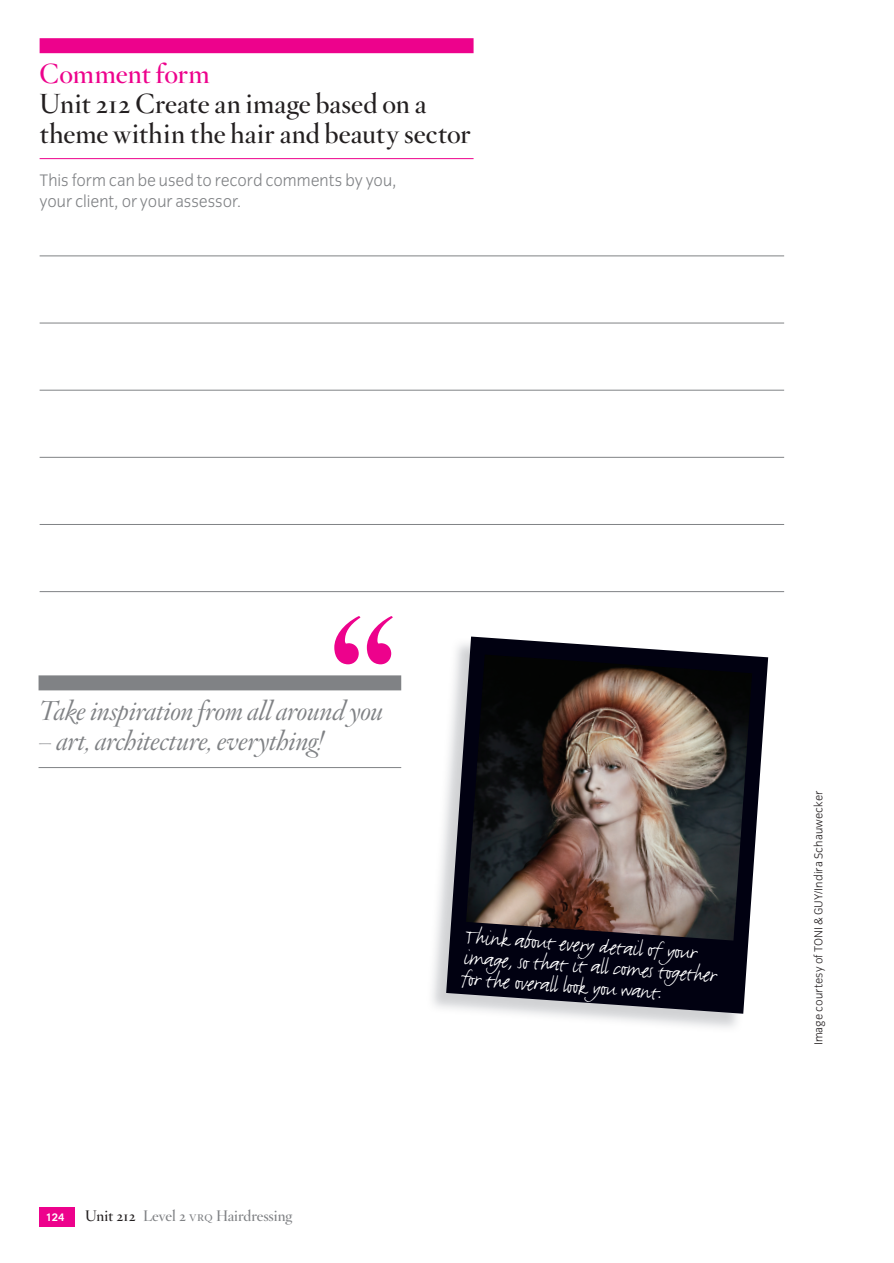
<style>
.page{position:relative;width:894px;height:1263px;background:#fff}
.page>*{position:absolute;margin:0;border:0;box-sizing:border-box;transform-origin:0 0}
.t1{font:189px "Hoefler Titling HTF Sm Roman";color:#ed028c}
.t2{font:27px/30px "Hoefler Titling HTF Sm Roman";letter-spacing:.01em;color:#231f20}
.t3{font:italic 300 27px "Hoefler Titling";letter-spacing:-.015em;color:#808285}
.t4{font:27px "Hoefler Titling HTF Sm Roman";letter-spacing:.005em;color:#ed028c}
.t5{font:24px/21px "Justlefthand";color:#fff}
.t6{font:300 17.25px/20.7px "Congress Sans";letter-spacing:-.005em;color:#808285}
.t7{font:15px "Hoefler Titling HTF Sm Roman";color:#808285}
.t8{font:300 12px "Congress Sans";letter-spacing:.015em;color:#231f20}
.t9{font:700 11.25px "Congress Sans";color:#fff}
.s1{color:#231f20}
.s2{font-family:"Hoefler Titling HTF Lt SC"}
</style>
<div class="page">
<div style="left:40px;top:1207px;width:35px;height:19px;background:#ed028c"></div>
<div style="left:40px;top:38px;width:433px;height:15px;background:#ed028c"></div>
<hr style="left:40px;top:158px;width:433px;height:1px;background:#ed028c">
<hr style="left:40px;top:255px;width:744px;height:1px;background:#808285">
<hr style="left:40px;top:323px;width:744px;height:1px;background:#808285">
<hr style="left:40px;top:390px;width:744px;height:1px;background:#808285">
<hr style="left:40px;top:457px;width:744px;height:1px;background:#808285">
<hr style="left:40px;top:524px;width:744px;height:1px;background:#808285">
<hr style="left:40px;top:591px;width:744px;height:1px;background:#808285">
<div style="left:39px;top:675px;width:362px;height:15px;background:#808285"></div>
<hr style="left:39px;top:767px;width:362px;height:1px;background:#808285">
<img style="left:432px;top:803px;width:312px;height:225px">
<svg style="left:446px;top:636px;width:322px;height:377px;fill:#010111"></svg>
<img style="left:466px;top:654px;width:286px;height:286px">
<p class="t4" style="left:40px;top:56px;width:171px">Comment form</p>
<p class="t2" style="left:40px;top:88px;width:432px">Unit 212 Create an image based on a theme within the hair and beauty sector</p>
<p class="t6" style="left:40px;top:170px;width:358px">This form can be used to record comments by you, your client, or your assessor.</p>
<h1 class="t1" style="left:324px;top:564px;width:78px">“</h1>
<p class="t3" style="left:39px;top:695px;width:346px">Take inspiration from all around you</p>
<p class="t3" style="left:39px;top:725px;width:286px">– art, architecture, everything!</p>
<p class="t5" style="left:465px;top:926px;width:255px;rotate:4deg">Think about every detail of your image, so that it all comes together for the overall look you want.</p>
<p class="t9" style="left:46px;top:1211px;width:20px">124</p>
<p class="t7" style="left:85px;top:1206px;width:208px"><span class="s1">Unit 212</span> Level 2 <span class="s2">vrq</span> Hairdressing</p>
<p class="t8" style="left:811px;top:1045px;width:256px;rotate:-90deg">Image courtesy of TONI &amp; GUY/Indira Schauwecker</p>
</div>
